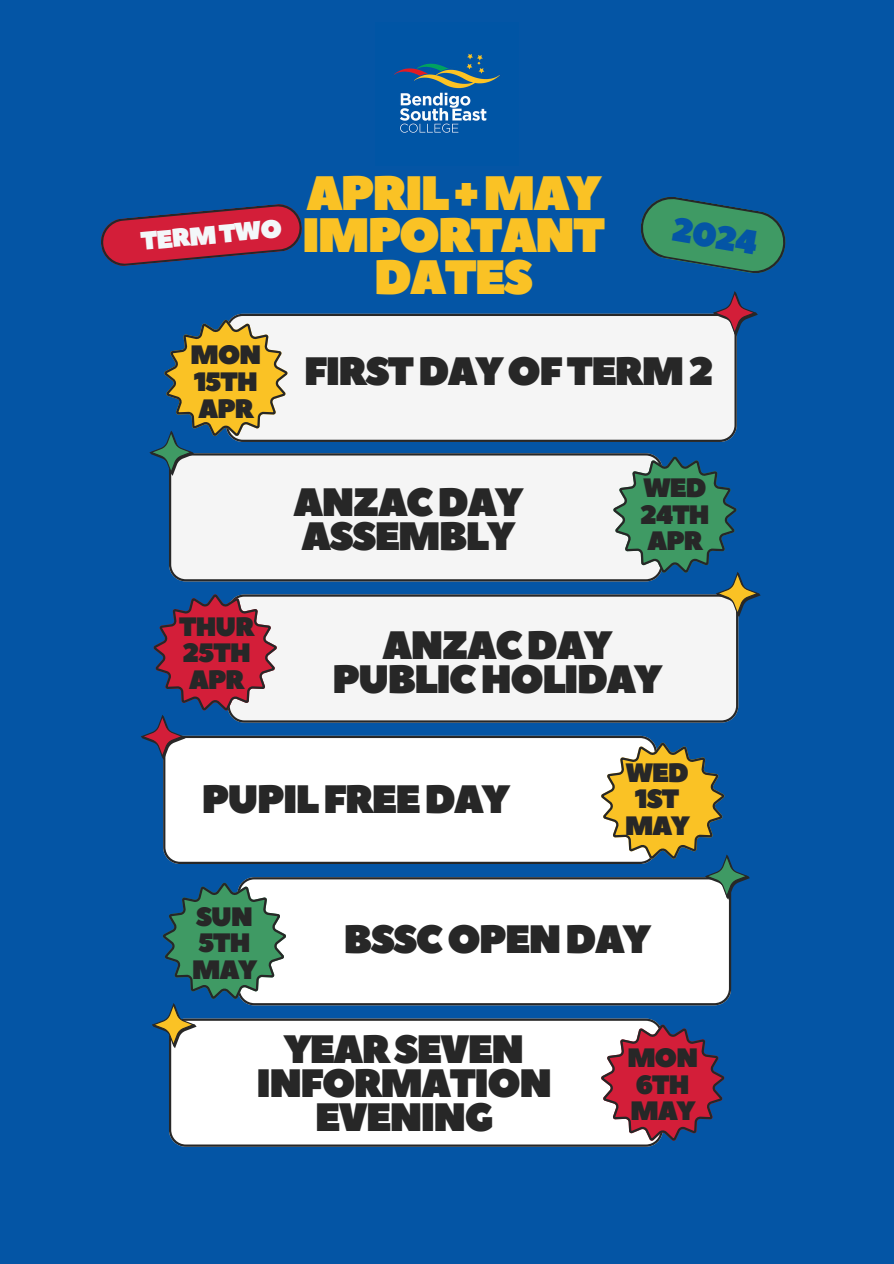
<style>
.page{position:relative;width:894px;height:1264px;background:#fff}
.page>*{position:absolute;margin:0;border:0;box-sizing:border-box;transform-origin:0 0}
.t1{font:48.15px/42.2px "Peace Sans";letter-spacing:-.055em;color:#fac225;text-align:center}
.t2{font:39.6px/34.2px "Peace Sans";letter-spacing:-.055em;color:#272727;text-align:center}
.t3{font:33.6px "Peace Sans";color:#0455a5}
.t4{font:26.55px/26.5px "Peace Sans";letter-spacing:-.055em;color:#272727}
.t5{font:25.5px "Peace Sans";color:#f3f7f9}
</style>
<div class="page">
<div style="left:0;top:0;width:893px;height:1263px;background:#0455a5"></div>
<div style="left:229px;top:314px;width:507px;height:128px;background:#f5f5f5"></div>
<div style="left:277px;top:594px;width:461px;height:128px;background:#f5f5f5"></div>
<div style="left:169px;top:453px;width:486px;height:128px;background:#f5f5f5"></div>
<div style="left:163px;top:735px;width:490px;height:129px;background:#fff"></div>
<svg style="left:101px;top:204px;width:201px;height:62px"></svg>
<svg style="left:640px;top:197px;width:146px;height:77px"></svg>
<svg style="left:149px;top:320px;width:138px;height:155px"></svg>
<svg style="left:141px;top:594px;width:136px;height:165px"></svg>
<svg style="left:613px;top:456px;width:147px;height:161px"></svg>
<svg style="left:713px;top:291px;width:44px;height:45px"></svg>
<img style="left:394px;top:54px;width:106px;height:79px">
<div style="left:242px;top:877px;width:489px;height:128px;background:#fff"></div>
<div style="left:169px;top:1018px;width:491px;height:128px;background:#fff"></div>
<svg style="left:601px;top:1024px;width:123px;height:116px;background:#ad4d69"></svg>
<svg style="left:601px;top:742px;width:148px;height:157px"></svg>
<svg style="left:152px;top:882px;width:134px;height:166px"></svg>
<p class="t5" style="left:139px;top:224px;width:144px;rotate:-5deg">TERMTWO</p>
<p class="t4" style="left:190px;top:343px;width:73px">MON<br>15TH<br>APR</p>
<p class="t1" style="left:301px;top:173px;width:305px">APRIL+MAY<br>IMPORTANT<br>DATES</p>
<p class="t3" style="left:676px;top:206px;width:88px;rotate:10deg">2024</p>
<p class="t2" style="left:304px;top:355px;width:411px">FIRSTDAYOFTERM2</p>
<p class="t2" style="left:293px;top:486px;width:231px;text-align:left">ANZACDAY<br>ASSEMBLY</p>
<p class="t4" style="left:639px;top:475px;width:71px;text-align:justify">WED 24TH APR</p>
<p class="t4" style="left:179px;top:614px;width:77px">THUR<br>25TH<br>APR</p>
<p class="t2" style="left:332px;top:629px;width:332px">ANZACDAY<br>PUBLICHOLIDAY</p>
<p class="t2" style="left:201px;top:783px;width:310px">PUPILFREEDAY</p>
<p class="t4" style="left:624px;top:760px;width:67px;text-align:center">WED<br>1ST<br>MAY</p>
<p class="t4" style="left:192px;top:904px;width:67px">SUN<br>5TH<br>MAY</p>
<p class="t2" style="left:343px;top:923px;width:308px">BSSCOPENDAY</p>
<p class="t2" style="left:256px;top:1033px;width:297px">YEARSEVEN<br>INFORMATION<br>EVENING</p>
<p class="t4" style="left:627px;top:1045px;width:73px">MON<br>6TH<br>MAY</p>
</div>
